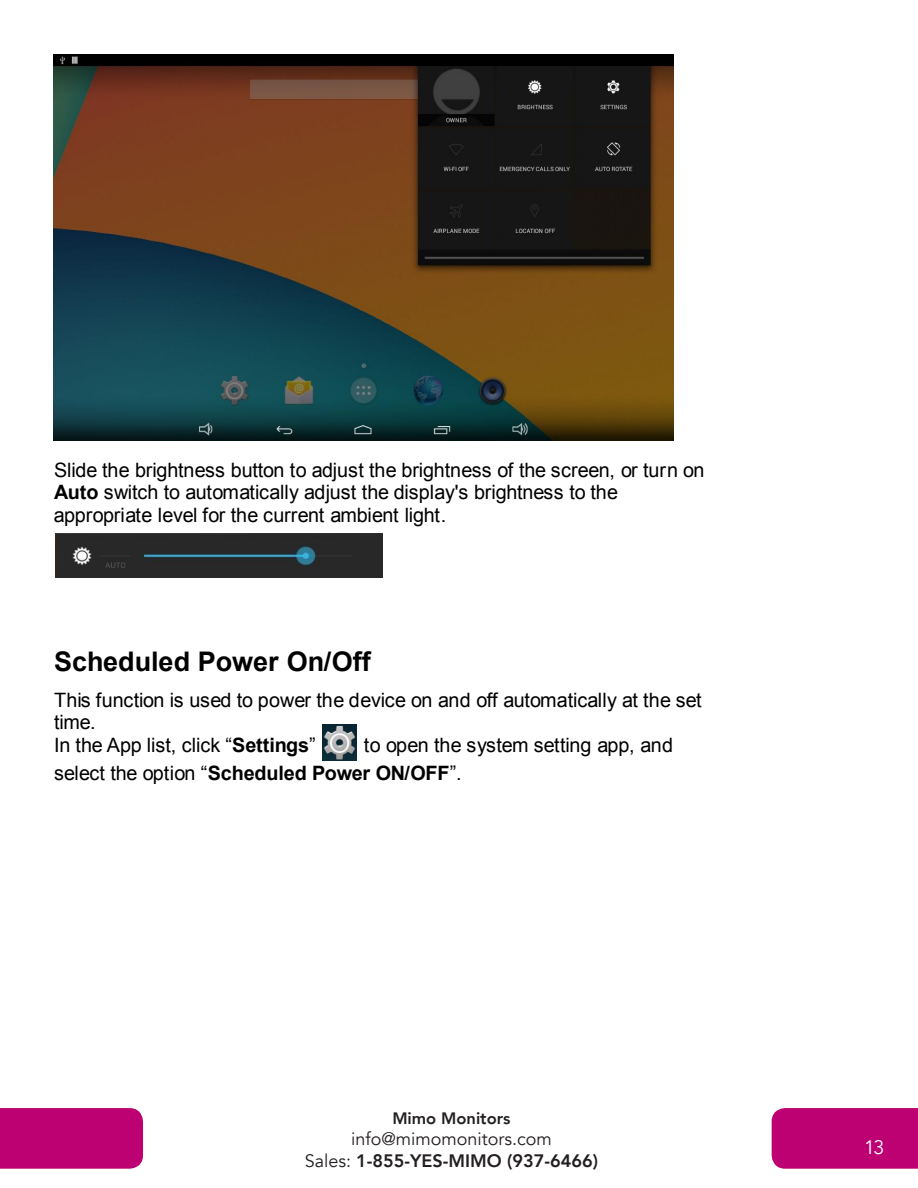
<style>
.page{position:relative;width:918px;height:1188px;background:#fff}
.page>*{position:absolute;margin:0;border:0;box-sizing:border-box;transform-origin:0 0}
.t1{font:700 27px "Arial";color:#000}
.t2{font:19.8px/22.5px "Arial";letter-spacing:-.01em;color:#000}
.Blue_Header{font:19.5px "Avenir";color:#fff}
.t3{font:800 18px "Avenir";color:#231f20}
.t4{font:18px "Avenir";color:#231f20}
.t5{font:800 16.5px "Avenir";color:#231f20}
.s1{font-weight:700}
.s2{font-style:inherit}
.s3{font-weight:400}
</style>
<div class="page">
<div style="left:772px;top:1108px;width:146px;height:61px;background:#bd0172"></div>
<div style="left:0;top:1108px;width:143px;height:61px;background:#bd0172"></div>
<img style="left:54px;top:54px;width:619px;height:387px">
<img style="left:55px;top:534px;width:328px;height:43px">
<img style="left:323px;top:725px;width:34px;height:35px">
<p class="t2" style="left:54px;top:459px;width:652px">Slide the brightness button to adjust the brightness of the screen, or turn on<br><span class="s1">Auto</span> switch to automatically adjust the display's brightness to the appropriate level for the current ambient light.</p>
<p class="t1" style="left:54px;top:644px;width:318px">Scheduled Power On/Off</p>
<p class="t2" style="left:54px;top:689px;width:649px">This function is used to power the device on and off automatically at the set time.<br><span class="s2">In the App list, click “</span><span class="s1">Settings</span><span class="s2">”</span></p>
<p class="t2" style="left:54px;top:731px;width:621px;line-height:28.2px;text-indent:310px">to open the system setting app, and <span class="s2">select the option “</span><span class="s1">Scheduled Power ON/OFF</span><span class="s2">”.</span></p>
<p class="t5" style="left:392px;top:1105px;width:120px">Mimo Monitors</p>
<p class="t4" style="left:351px;top:1129px;width:202px">info@mimomonitors.com</p>
<p class="t3" style="left:305px;top:1147px;width:295px"><span class="s3">Sales:</span> 1-855-YES-MIMO (937-6466)</p>
<p class="Blue_Header" style="left:864px;top:1135px;width:22px">13</p>
</div>
